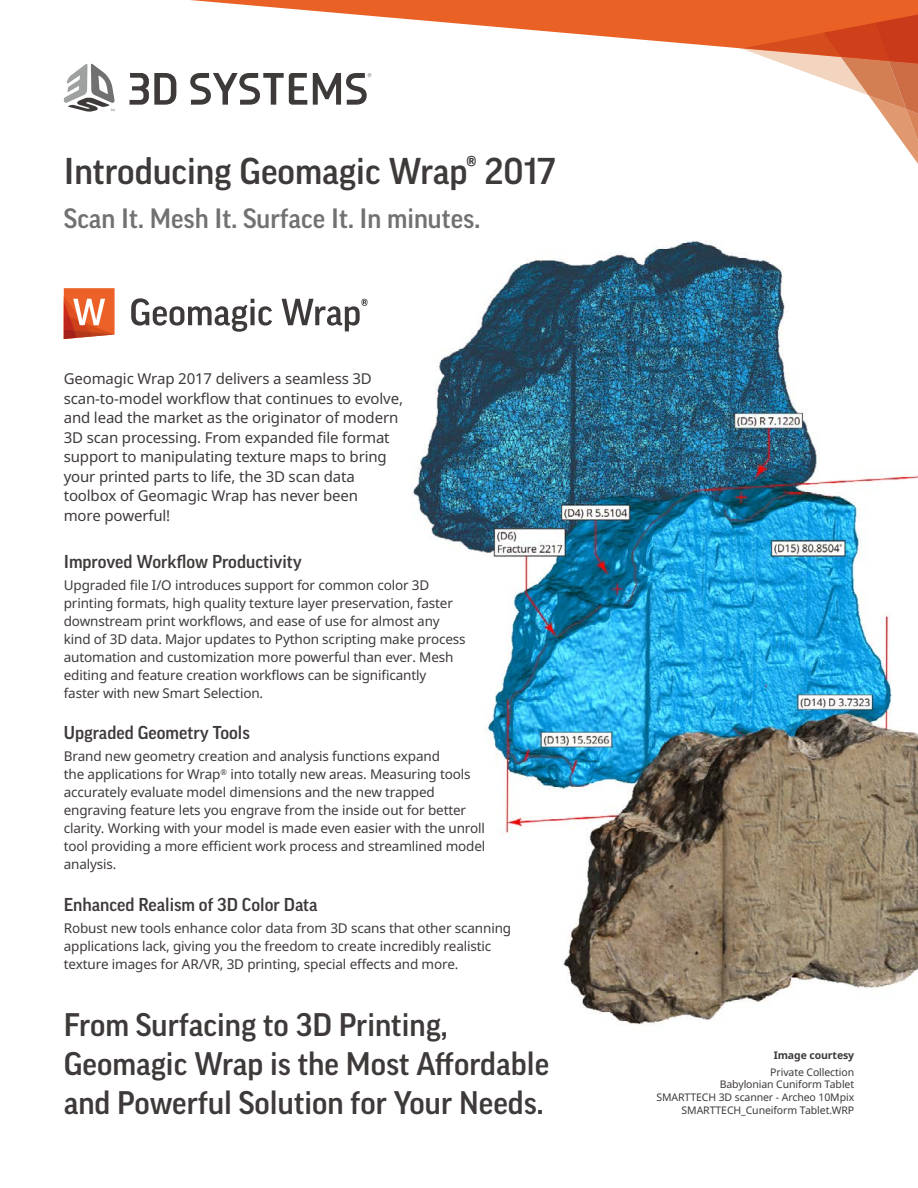
<style>
.page{position:relative;width:918px;height:1188px;background:#fff}
.page>*{position:absolute;margin:0;border:0;box-sizing:border-box;transform-origin:0 0}
.t1{font:500 36px "Good Pro";color:#3e3a39}
.t2{font:500 31.5px/39px "Good Pro";color:#3e3a39}
.t3{font:500 27px "Good Pro";color:#727171}
.t4{font:500 18px "Good Pro";color:#3e3a39}
.t5{font:15px/19.5px "Noto Sans";letter-spacing:-.01em;color:#3e3a39}
.t6{font:13.5px/18px "Noto Sans";letter-spacing:-.01em;color:#3e3a39}
.t7{font:10.5px/12.6px "Noto Sans";letter-spacing:-.01em;color:#3e3a39;text-align:right}
.t8{font:700 10.5px "Noto Sans";letter-spacing:-.01em;color:#3e3a39}
</style>
<div class="page">
<img style="left:412px;top:240px;width:506px;height:785px">
<svg style="left:190px;top:0;width:728px;height:49px;fill:#ea6126"></svg>
<svg style="left:740px;top:15px;width:178px;height:149px"></svg>
<svg style="left:63px;top:64px;width:52px;height:48px"></svg>
<svg style="left:313px;top:73px;width:58px;height:32px"></svg>
<svg style="left:130px;top:73px;width:46px;height:32px"></svg>
<svg style="left:190px;top:73px;width:117px;height:32px"></svg>
<svg style="left:131px;top:298px;width:141px;height:34px"></svg>
<svg style="left:282px;top:299px;width:85px;height:32px"></svg>
<svg style="left:64px;top:288px;width:51px;height:51px"></svg>
<div style="left:900px;top:595px;width:18px;height:49px;background:#fff"></div>
<h1 class="t1" style="left:64px;top:151px;width:493px">Introducing Geomagic Wrap® 2017</h1>
<h3 class="t3" style="left:64px;top:203px;width:418px">Scan It. Mesh It. Surface It. In minutes.</h3>
<p class="t5" style="left:64px;top:368px;width:341px">Geomagic Wrap 2017 delivers a seamless 3D scan-to-model workflow that continues to evolve, and lead the market as the originator of modern 3D scan processing. From expanded file format support to manipulating texture maps to bring your printed parts to life, the 3D scan data toolbox of Geomagic Wrap has never been<br>more powerful!</p>
<h3 class="t4" style="left:64px;top:551px;width:240px">Improved Workflow Productivity</h3>
<p class="t6" style="left:64px;top:576px;width:403px">Upgraded file I/O introduces support for common color 3D printing formats, high quality texture layer preservation, faster downstream print workflows, and ease of use for almost any kind of 3D data. Major updates to Python scripting make process automation and customization more powerful than ever. Mesh editing and feature creation workflows can be significantly faster with new Smart Selection.</p>
<h3 class="t4" style="left:64px;top:723px;width:188px">Upgraded Geometry Tools</h3>
<p class="t6" style="left:64px;top:747px;width:423px">Brand new geometry creation and analysis functions expand<br>the applications for Wrap<sup>®</sup> into totally new areas. Measuring tools accurately evaluate model dimensions and the new trapped engraving feature lets you engrave from the inside out for better clarity. Working with your model is made even easier with the unroll tool providing a more efficient work process and streamlined model analysis.</p>
<h3 class="t4" style="left:64px;top:894px;width:255px">Enhanced Realism of 3D Color Data</h3>
<p class="t6" style="left:64px;top:919px;width:449px">Robust new tools enhance color data from 3D scans that other scanning applications lack, giving you the freedom to create incredibly realistic texture images for AR/VR, 3D printing, special effects and more.</p>
<h2 class="t2" style="left:64px;top:1005px;width:487px">From Surfacing to 3D Printing,<br>Geomagic Wrap is the Most Affordable and Powerful Solution for Your Needs.</h2>
<p class="t8" style="left:774px;top:1048px;width:82px">Image courtesy</p>
<p class="t7" style="left:656px;top:1065px;width:199px">Private Collection<br>Babylonian Cuniform Tablet<br>SMARTTECH 3D scanner - Archeo 10Mpix<br>SMARTTECH_Cuneiform Tablet.WRP</p>
</div>
